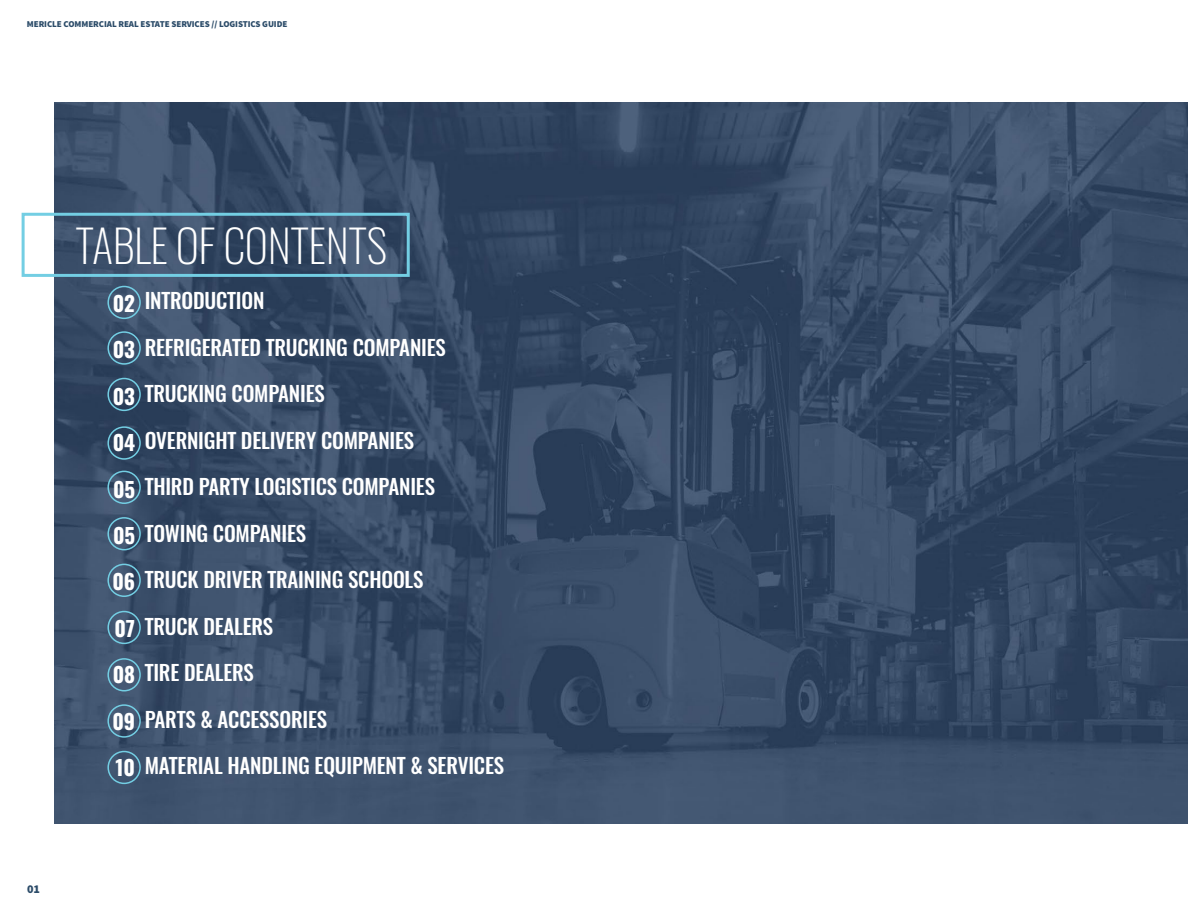
<style>
.page{position:relative;width:1188px;height:918px;background:#fff}
.page>*{position:absolute;margin:0;border:0;box-sizing:border-box;transform-origin:0 0}
.t1{font:200 45px "Oswald";letter-spacing:-.01em;color:#fff}
.t2{font:500 21px "Oswald";letter-spacing:-.01em;color:#fff}
.t3{font:700 21px "Oswald";letter-spacing:-.01em;color:#fff}
.t4{font:900 12px "Source Sans Pro";color:#2c4c69}
.t5{font:900 9px "Source Sans Pro";letter-spacing:-.01em;color:#2c4c69}
</style>
<div class="page">
<img style="left:54px;top:102px;width:1134px;height:722px">
<div style="left:22px;top:213px;width:388px;height:64px;border:3px solid #73cee3"></div>
<div style="left:107px;top:286px;width:34px;height:33px;border:2px solid #73cee3;border-radius:50%"></div>
<div style="left:107px;top:331px;width:34px;height:34px;border:2px solid #73cee3;border-radius:50%"></div>
<div style="left:107px;top:378px;width:34px;height:33px;border:2px solid #73cee3;border-radius:50%"></div>
<div style="left:107px;top:426px;width:34px;height:34px;border:2px solid #73cee3;border-radius:50%"></div>
<div style="left:107px;top:471px;width:34px;height:33px;border:2px solid #73cee3;border-radius:50%"></div>
<div style="left:107px;top:517px;width:34px;height:33px;border:2px solid #73cee3;border-radius:50%"></div>
<div style="left:107px;top:564px;width:34px;height:33px;border:2px solid #73cee3;border-radius:50%"></div>
<div style="left:107px;top:611px;width:34px;height:33px;border:2px solid #73cee3;border-radius:50%"></div>
<div style="left:107px;top:658px;width:34px;height:34px;border:2px solid #73cee3;border-radius:50%"></div>
<div style="left:107px;top:704px;width:34px;height:34px;border:2px solid #73cee3;border-radius:50%"></div>
<div style="left:107px;top:751px;width:34px;height:33px;border:2px solid #73cee3;border-radius:50%"></div>
<p class="t5" style="left:27px;top:18px;width:262px">MERICLE COMMERCIAL REAL ESTATE SERVICES // LOGISTICS GUIDE</p>
<h1 class="t1" style="left:76px;top:206px;width:313px">TABLE OF CONTENTS</h1>
<p class="t2" style="left:145px;top:286px;width:121px">INTRODUCTION</p>
<p class="t2" style="left:145px;top:333px;width:303px">REFRIGERATED TRUCKING COMPANIES</p>
<p class="t2" style="left:145px;top:379px;width:182px">TRUCKING COMPANIES</p>
<p class="t2" style="left:145px;top:426px;width:271px">OVERNIGHT DELIVERY COMPANIES</p>
<p class="t2" style="left:145px;top:472px;width:292px">THIRD PARTY LOGISTICS COMPANIES</p>
<p class="t2" style="left:145px;top:519px;width:163px">TOWING COMPANIES</p>
<p class="t2" style="left:145px;top:565px;width:280px">TRUCK DRIVER TRAINING SCHOOLS</p>
<p class="t2" style="left:145px;top:612px;width:130px">TRUCK DEALERS</p>
<p class="t2" style="left:145px;top:658px;width:111px">TIRE DEALERS</p>
<p class="t2" style="left:145px;top:705px;width:184px">PARTS &amp; ACCESSORIES</p>
<p class="t2" style="left:145px;top:751px;width:361px">MATERIAL HANDLING EQUIPMENT &amp; SERVICES</p>
<p class="t3" style="left:113px;top:292px;width:24px">02</p>
<p class="t3" style="left:113px;top:338px;width:24px">03</p>
<p class="t3" style="left:113px;top:385px;width:24px">03</p>
<p class="t3" style="left:113px;top:431px;width:24px">04</p>
<p class="t3" style="left:113px;top:478px;width:24px">05</p>
<p class="t3" style="left:113px;top:524px;width:24px">05</p>
<p class="t3" style="left:112px;top:571px;width:24px">06</p>
<p class="t3" style="left:115px;top:617px;width:22px">07</p>
<p class="t3" style="left:113px;top:664px;width:24px">08</p>
<p class="t3" style="left:112px;top:710px;width:24px">09</p>
<p class="t3" style="left:116px;top:757px;width:21px">10</p>
<p class="t4" style="left:27px;top:881px;width:14px">01</p>
</div>
